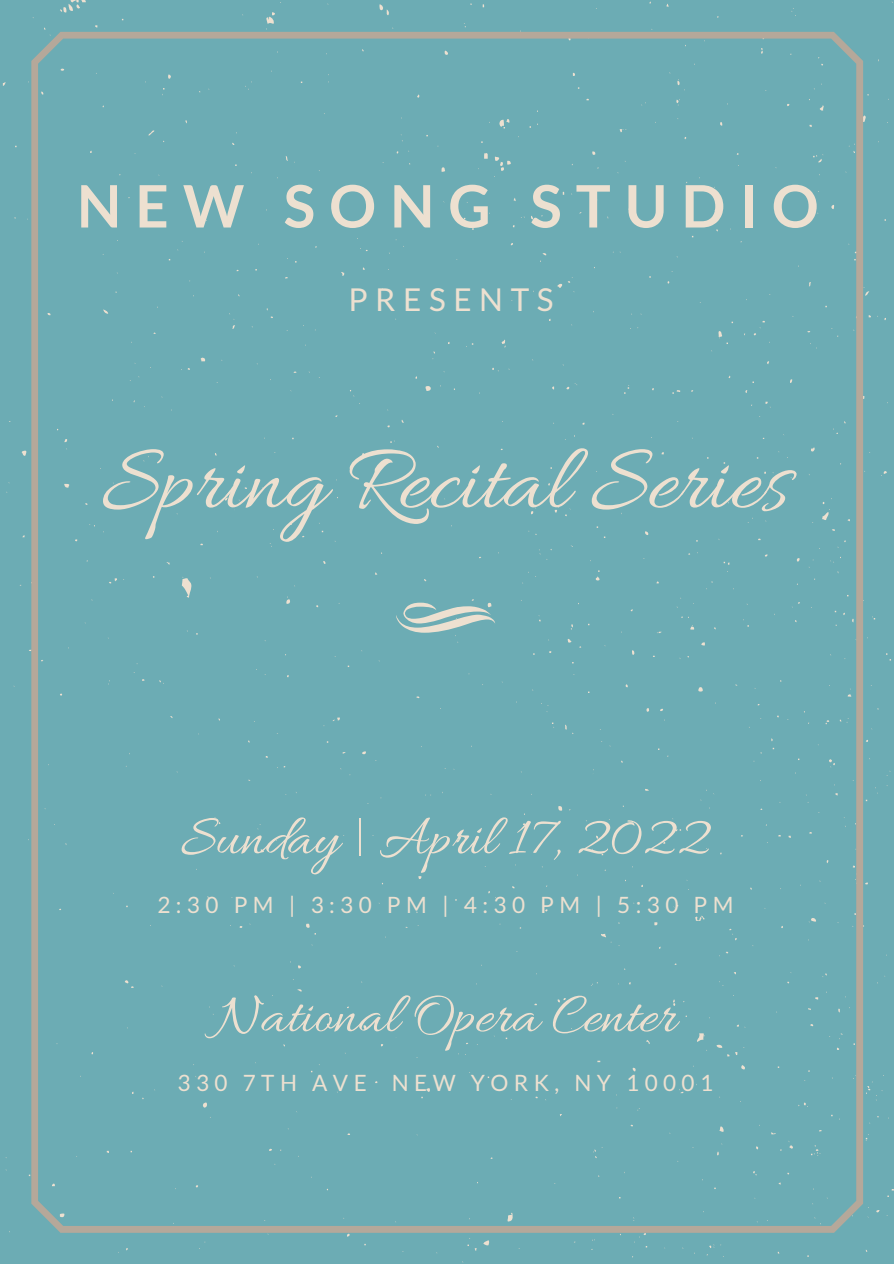
<style>
.page{position:relative;width:894px;height:1264px;background:#fff}
.page>*{position:absolute;margin:0;border:0;box-sizing:border-box;transform-origin:0 0}
.t1{font:96.15px "Allura";color:#ede0d0}
.t2{font:58.5px "Allura";color:#ede0d0}
.t3{font:700 58.5px "Lato";letter-spacing:.24em;color:#ede0d0}
.t4{font:31.5px "Lato";letter-spacing:.24em;color:#ede0d0}
.t5{font:22.5px "Lato";letter-spacing:.24em;color:#ede0d0}
</style>
<div class="page">
<div style="left:0;top:0;width:893px;height:1263px;background:#6cacb4"></div>
<div style="left:31px;top:32px;width:831px;height:1200px;background:#6cacb4"></div>
<svg style="left:396px;top:602px;width:99px;height:30px;background:#9dbfbe"></svg>
<p class="t3" style="left:77px;top:170px;width:742px">NEW SONG STUDIO</p>
<p class="t4" style="left:348px;top:280px;width:207px">PRESENTS</p>
<p class="t1" style="left:102px;top:428px;width:688px">Spring Recital Series</p>
<p class="t2" style="left:181px;top:805px;width:530px">Sunday | April 17, 2022</p>
<p class="t5" style="left:157px;top:890px;width:577px">2:30 PM | 3:30 PM | 4:30 PM | 5:30 PM</p>
<p class="t2" style="left:215px;top:983px;width:463px">National Opera Center</p>
<p class="t5" style="left:177px;top:1068px;width:537px">330 7TH AVE NEW YORK, NY 10001</p>
</div>
